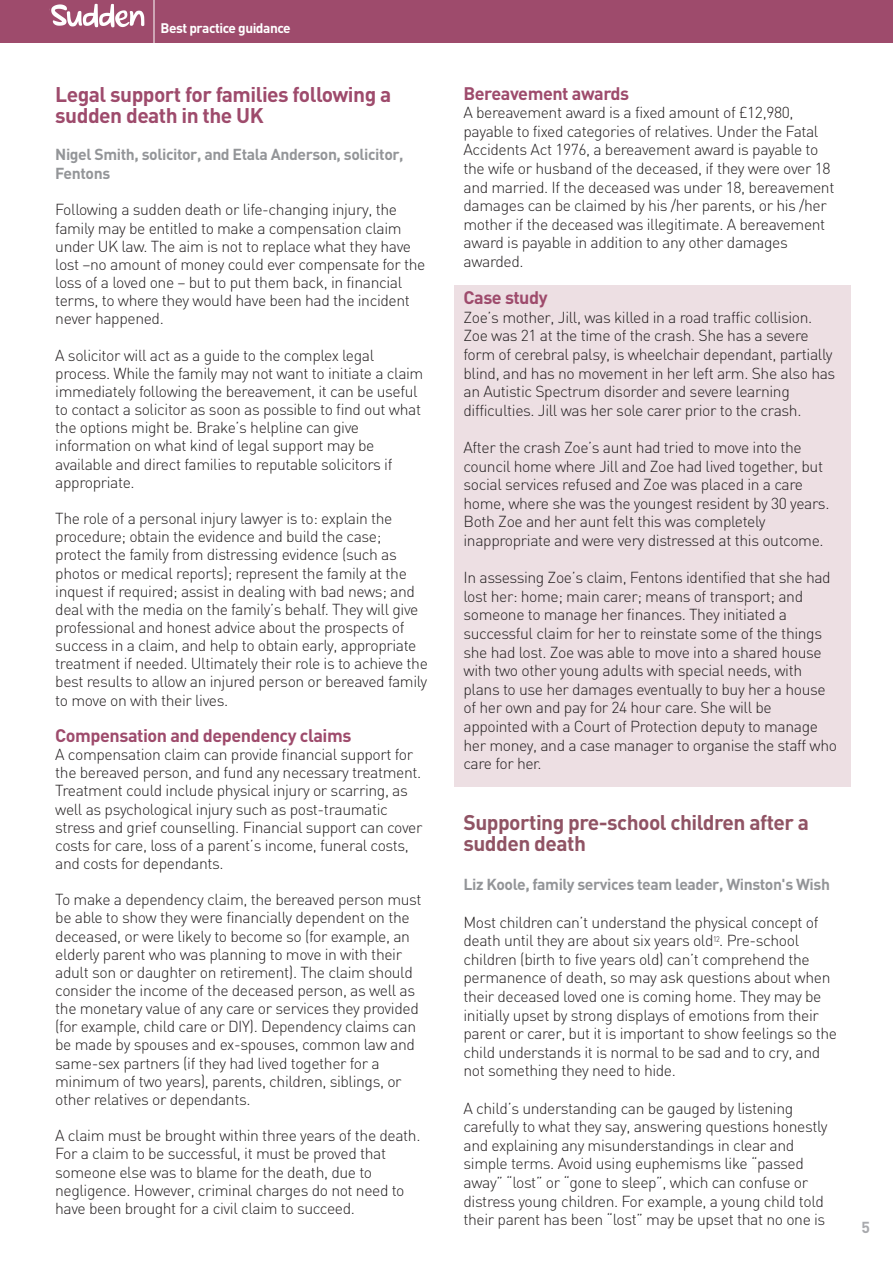
<style>
.page{position:relative;width:893px;height:1263px;background:#fff}
.page>*{position:absolute;margin:0;border:0;box-sizing:border-box;transform-origin:0 0}
.t1{font:700 21px/21px "DIN";letter-spacing:-.025em;color:#9e4b6c}
.t2{font:700 21px/21px "DIN";letter-spacing:-.025em;color:#905364}
.t3{font:700 18px "DIN";letter-spacing:-.025em;color:#9e4b6c}
.t4{font:300 15.75px/18.1px "DIN";letter-spacing:-.025em;color:#231f20}
.t5{font:700 15.75px/18.6px "DIN";letter-spacing:-.025em;color:#939598}
.t6{font:700 15.75px "DIN";color:#a8a9ad}
.t7{font:700 13.65px "DIN";letter-spacing:-.035em;color:#fff}
</style>
<div class="page">
<div style="left:454px;top:285px;width:396px;height:501px;background:#eddfe3"></div>
<div style="left:0;top:0;width:893px;height:43px;background:#9e4b6c"></div>
<img style="left:49px;top:3px;width:96px;height:25px">
<hr style="left:154px;top:0;width:1px;height:48px;background:#fff">
<p class="t7" style="left:161px;top:20px;width:132px">Best practice guidance</p>
<h1 class="t1" style="left:55px;top:84px;width:338px">Legal support for families following a sudden death in the UK</h1>
<p class="t5" style="left:55px;top:145px;width:350px">Nigel Smith, solicitor, and Etala Anderson, solicitor,<br>Fentons</p>
<p class="t4" style="left:55px;top:201px;width:372px">Following a sudden death or life-changing injury, the family may be entitled to make a compensation claim under UK law. The aim is not to replace what they have lost –no amount of money could ever compensate for the loss of a loved one – but to put them back, in financial terms, to where they would have been had the incident never happened.</p>
<p class="t4" style="left:55px;top:346px;width:370px">A solicitor will act as a guide to the complex legal process. While the family may not want to initiate a claim immediately following the bereavement, it can be useful to contact a solicitor as soon as possible to find out what the options might be. Brake’s helpline can give information on what kind of legal support may be available and direct families to reputable solicitors if appropriate.</p>
<p class="t4" style="left:55px;top:509px;width:374px">The role of a personal injury lawyer is to: explain the procedure; obtain the evidence and build the case; protect the family from distressing evidence (such as photos or medical reports); represent the family at the inquest if required; assist in dealing with bad news; and deal with the media on the family’s behalf. They will give professional and honest advice about the prospects of success in a claim, and help to obtain early, appropriate treatment if needed. Ultimately their role is to achieve the best results to allow an injured person or bereaved family to move on with their lives.</p>
<p class="t3" style="left:55px;top:725px;width:298px">Compensation and dependency claims</p>
<p class="t4" style="left:55px;top:745px;width:369px">A compensation claim can provide financial support for the bereaved person, and fund any necessary treatment.<br>Treatment could include physical injury or scarring, as well as psychological injury such as post-traumatic stress and grief counselling. Financial support can cover costs for care, loss of a parent’s income, funeral costs, and costs for dependants.</p>
<p class="t4" style="left:55px;top:891px;width:368px">To make a dependency claim, the bereaved person must be able to show they were financially dependent on the deceased, or were likely to become so (for example, an elderly parent who was planning to move in with their adult son or daughter on retirement). The claim should consider the income of the deceased person, as well as the monetary value of any care or services they provided (for example, child care or DIY). Dependency claims can be made by spouses and ex-spouses, common law and same-sex partners (if they had lived together for a minimum of two years), parents, children, siblings, or other relatives or dependants.</p>
<p class="t4" style="left:55px;top:1127px;width:367px">A claim must be brought within three years of the death.<br>For a claim to be successful, it must be proved that someone else was to blame for the death, due to negligence. However, criminal charges do not need to have been brought for a civil claim to succeed.</p>
<p class="t3" style="left:463px;top:83px;width:167px">Bereavement awards</p>
<p class="t4" style="left:463px;top:103px;width:372px;line-height:18.6px">A bereavement award is a fixed amount of £12,980, payable to fixed categories of relatives. Under the Fatal Accidents Act 1976, a bereavement award is payable to the wife or husband of the deceased, if they were over 18 and married. If the deceased was under 18, bereavement damages can be claimed by his /her parents, or his /her mother if the deceased was illegitimate. A bereavement award is payable in addition to any other damages awarded.</p>
<p class="t3" style="left:463px;top:287px;width:86px">Case study</p>
<p class="t4" style="left:463px;top:308px;width:373px;line-height:18.6px">Zoe’s mother, Jill, was killed in a road traffic collision.<br>Zoe was 21 at the time of the crash. She has a severe form of cerebral palsy, is wheelchair dependant, partially blind, and has no movement in her left arm. She also has an Autistic Spectrum disorder and severe learning difficulties. Jill was her sole carer prior to the crash.</p>
<p class="t4" style="left:463px;top:438px;width:367px;line-height:18.6px">After the crash Zoe’s aunt had tried to move into the council home where Jill and Zoe had lived together, but social services refused and Zoe was placed in a care home, where she was the youngest resident by 30 years.<br>Both Zoe and her aunt felt this was completely inappropriate and were very distressed at this outcome.</p>
<p class="t4" style="left:463px;top:568px;width:375px;line-height:18.6px">In assessing Zoe’s claim, Fentons identified that she had lost her: home; main carer; means of transport; and someone to manage her finances. They initiated a successful claim for her to reinstate some of the things she had lost. Zoe was able to move into a shared house with two other young adults with special needs, with plans to use her damages eventually to buy her a house of her own and pay for 24 hour care. She will be appointed with a Court of Protection deputy to manage her money, and a case manager to organise the staff who care for her.</p>
<h1 class="t2" style="left:463px;top:812px;width:347px">Supporting pre-school children after a sudden death</h1>
<p class="t5" style="left:463px;top:876px;width:368px">Liz Koole, family services team leader, Winston's Wish</p>
<p class="t4" style="left:463px;top:913px;width:375px;line-height:18.6px">Most children can’t understand the physical concept of death until they are about six years old<sup>12</sup>. Pre-school children (birth to five years old) can’t comprehend the permanence of death, so may ask questions about when their deceased loved one is coming home. They may be initially upset by strong displays of emotions from their parent or carer, but it is important to show feelings so the child understands it is normal to be sad and to cry, and not something they need to hide.</p>
<p class="t4" style="left:463px;top:1099px;width:366px;line-height:18.6px">A child’s understanding can be gauged by listening carefully to what they say, answering questions honestly and explaining any misunderstandings in clear and simple terms. Avoid using euphemisms like “passed away” “lost” or “gone to sleep”, which can confuse or distress young children. For example, a young child told their parent has been “lost” may be upset that no one is</p>
<p class="t6" style="left:861px;top:1218px;width:10px">5</p>
</div>
